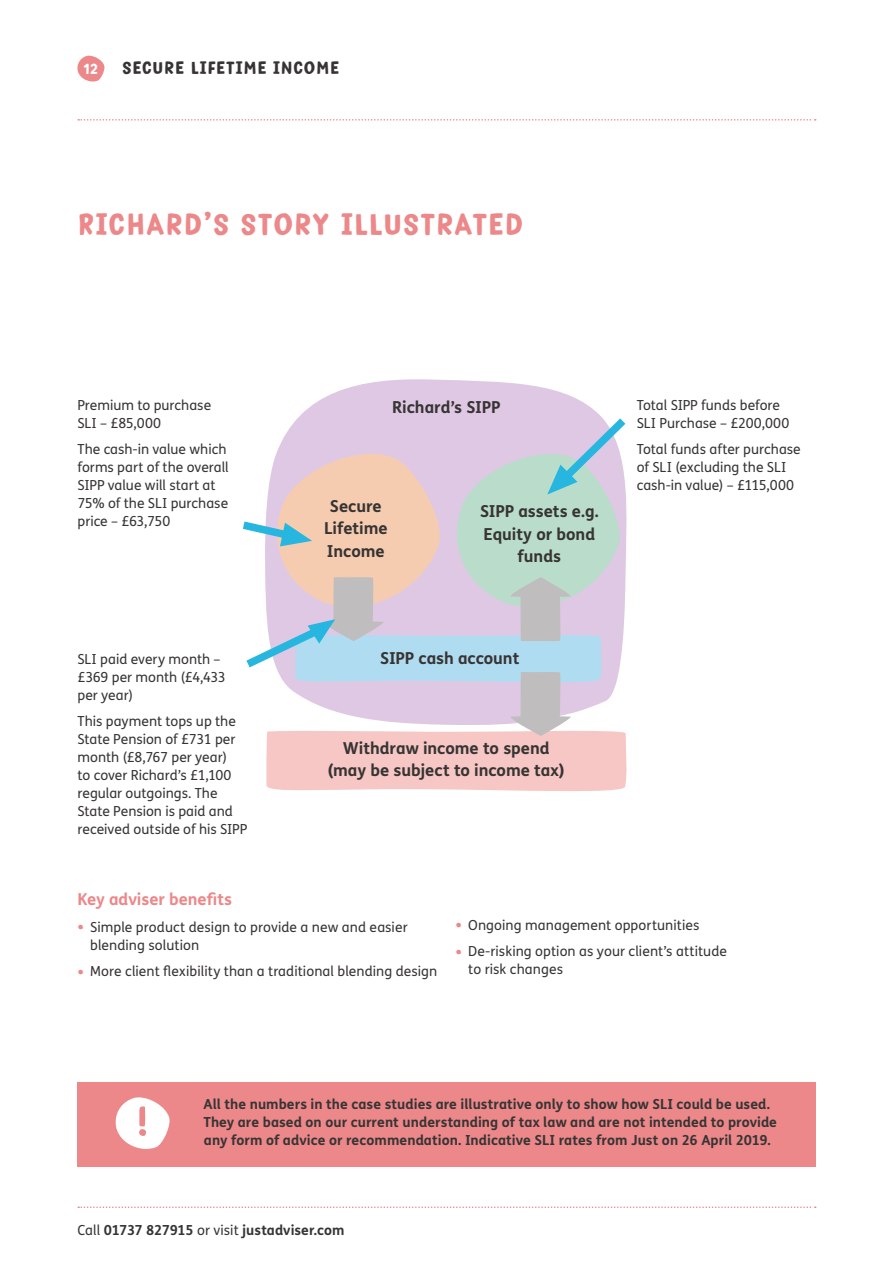
<style>
.page{position:relative;width:893px;height:1263px;background:#fff}
.page>*{position:absolute;margin:0;border:0;box-sizing:border-box;transform-origin:0 0}
.t1{font:36px "Just Script";letter-spacing:.035em;color:#ec8889}
.t2{font:21px "Just Script";letter-spacing:.04em;color:#373434}
.t3{font:700 16.5px/22.5px "Just Sans";letter-spacing:-.005em;color:#373434;text-align:center}
.t4{font:700 16.5px "Just Sans";color:#ec8889}
.t5{font:13.8px/18px "Just Sans";color:#373434}
.t6{font:700 13.8px/18px "Just Sans";letter-spacing:.005em;color:#373434}
.s1{font-size:17.25px;color:#fff}
.s2{font-family:"Just Script";font-size:19.5px;color:#ec8889}
.s3{font-weight:400}
</style>
<div class="page">
<svg style="left:78px;top:119px;width:738px;height:2px"></svg>
<svg style="left:77px;top:56px;width:27px;height:25px"></svg>
<svg style="left:78px;top:1206px;width:738px;height:2px"></svg>
<div style="left:77px;top:1082px;width:738px;height:84px;background:#ec8889"></div>
<svg style="left:116px;top:1097px;width:54px;height:52px"></svg>
<svg style="left:306px;top:379px;width:288px;height:31px;fill:#dfc8e3"></svg>
<svg style="left:243px;top:410px;width:384px;height:381px;background:#dbd2d8"></svg>
<h2 class="t2" style="left:84px;top:60px;width:257px"><span class="s1">12</span> SECURE LIFETIME INCOME</h2>
<h1 class="t1" style="left:77px;top:210px;width:447px">RICHARD’S STORY ILLUSTRATED</h1>
<p class="t5" style="left:77px;top:396px;width:135px">Premium to purchase<br>SLI – £85,000</p>
<p class="t5" style="left:77px;top:440px;width:153px">The cash-in value which forms part of the overall<br>SIPP value will start at<br>75% of the SLI purchase price – £63,750</p>
<p class="t5" style="left:77px;top:650px;width:150px">SLI paid every month – £369 per month (£4,433 per year)</p>
<p class="t5" style="left:77px;top:712px;width:171px">This payment tops up the<br>State Pension of £731 per month (£8,767 per year)<br>to cover Richard’s £1,100 regular outgoings. The<br>State Pension is paid and received outside of his SIPP</p>
<p class="t3" style="left:392px;top:395px;width:110px">Richard’s SIPP</p>
<p class="t3" style="left:324px;top:494px;width:65px">Secure<br>Lifetime<br>Income</p>
<p class="t3" style="left:480px;top:499px;width:120px">SIPP assets e.g.<br>Equity or bond funds</p>
<p class="t3" style="left:380px;top:646px;width:141px">SIPP cash account</p>
<p class="t3" style="left:328px;top:736px;width:238px">Withdraw income to spend (may be subject to income tax)</p>
<p class="t5" style="left:637px;top:396px;width:154px">Total SIPP funds before<br>SLI Purchase – £200,000</p>
<p class="t5" style="left:637px;top:440px;width:166px">Total funds after purchase of SLI (excluding the SLI cash-in value) – £115,000</p>
<p class="t4" style="left:77px;top:887px;width:156px">Key adviser benefits</p>
<p class="t5" style="left:90px;top:918px;width:319px;text-indent:-13px"><span class="s2">•</span> Simple product design to provide a new and easier blending solution</p>
<p class="t5" style="left:77px;top:962px;width:361px"><span class="s2">•</span> More client flexibility than a traditional blending design</p>
<p class="t5" style="left:455px;top:916px;width:245px"><span class="s2">•</span> Ongoing management opportunities</p>
<p class="t5" style="left:468px;top:942px;width:260px;text-indent:-13px"><span class="s2">•</span> De-risking option as your client’s attitude to risk changes</p>
<p class="t6" style="left:203px;top:1095px;width:575px">All the numbers in the case studies are illustrative only to show how SLI could be used.<br>They are based on our current understanding of tax law and are not intended to provide any form of advice or recommendation. Indicative SLI rates from Just on 26 April 2019.</p>
<p class="t6" style="left:77px;top:1221px;width:268px"><span class="s3">Call</span> 01737 827915 <span class="s3">or visit</span> justadviser.com</p>
</div>
